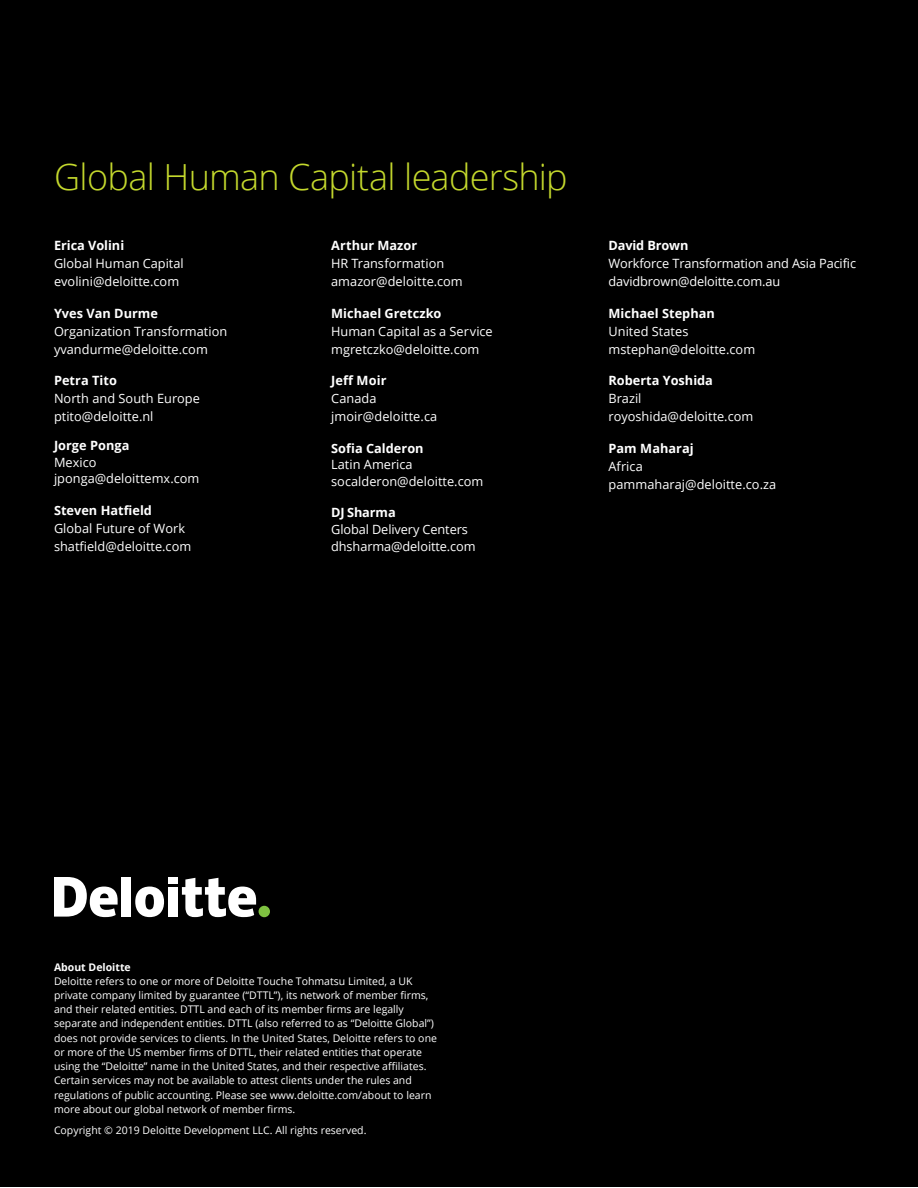
<style>
.page{position:relative;width:918px;height:1188px;background:#fff}
.page>*{position:absolute;margin:0;border:0;box-sizing:border-box;transform-origin:0 0}
.Story_heading_light{font:300 36px "Open Sans";letter-spacing:-.02em;color:#c4d82d}
.Body_copy__white_8_5{font:12.75px/18px "Open Sans";color:#fff}
.Footer_copy{font:10.5px/14.2px "Open Sans";color:#fff}
.s1{font-weight:700}
</style>
<div class="page">
<div style="left:1px;top:0;width:917px;height:1187px;background:#000"></div>
<div style="left:259px;top:906px;width:11px;height:11px;background:#7fc241;border-radius:50%"></div>
<div style="left:121px;top:877px;width:10px;height:40px;background:#fff"></div>
<svg style="left:135px;top:887px;width:29px;height:30px"></svg>
<div style="left:168px;top:887px;width:10px;height:30px;background:#fff"></div>
<div style="left:168px;top:877px;width:10px;height:6px;background:#fff"></div>
<svg style="left:182px;top:878px;width:74px;height:39px"></svg>
<svg style="left:54px;top:877px;width:64px;height:40px"></svg>
<p class="Story_heading_light" style="left:54px;top:152px;width:515px">Global Human Capital leadership</p>
<p class="Body_copy__white_8_5" style="left:54px;top:236px;width:131px"><span class="s1">Erica Volini<br></span>Global Human Capital evolini@deloitte.com</p>
<p class="Body_copy__white_8_5" style="left:54px;top:304px;width:175px"><span class="s1">Yves Van Durme<br></span>Organization Transformation yvandurme@deloitte.com</p>
<p class="Body_copy__white_8_5" style="left:54px;top:371px;width:147px"><span class="s1">Petra Tito<br></span>North and South Europe ptito@deloitte.nl</p>
<p class="Body_copy__white_8_5" style="left:54px;top:437px;width:147px;line-height:16.6px"><span class="s1">Jorge Ponga<br></span>Mexico jponga@deloittemx.com</p>
<p class="Body_copy__white_8_5" style="left:54px;top:501px;width:139px"><span class="s1">Steven Hatfield<br></span>Global Future of Work shatfield@deloitte.com</p>
<p class="Body_copy__white_8_5" style="left:331px;top:236px;width:133px"><span class="s1">Arthur Mazor<br></span>HR Transformation amazor@deloitte.com</p>
<p class="Body_copy__white_8_5" style="left:331px;top:304px;width:163px"><span class="s1">Michael Gretczko<br></span>Human Capital as a Service mgretczko@deloitte.com</p>
<p class="Body_copy__white_8_5" style="left:331px;top:371px;width:108px"><span class="s1">Jeff Moir<br></span>Canada jmoir@deloitte.ca</p>
<p class="Body_copy__white_8_5" style="left:331px;top:439px;width:154px;line-height:16.6px"><span class="s1">Sofia Calderon<br></span>Latin America socalderon@deloitte.com</p>
<p class="Body_copy__white_8_5" style="left:331px;top:504px;width:146px;line-height:16.6px"><span class="s1">DJ Sharma<br></span>Global Delivery Centers dhsharma@deloitte.com</p>
<p class="Body_copy__white_8_5" style="left:609px;top:236px;width:249px"><span class="s1">David Brown<br></span>Workforce Transformation and Asia Pacific davidbrown@deloitte.com.au</p>
<p class="Body_copy__white_8_5" style="left:609px;top:304px;width:148px"><span class="s1">Michael Stephan<br></span>United States mstephan@deloitte.com</p>
<p class="Body_copy__white_8_5" style="left:609px;top:371px;width:146px"><span class="s1">Roberta Yoshida<br></span>Brazil royoshida@deloitte.com</p>
<p class="Body_copy__white_8_5" style="left:609px;top:439px;width:169px"><span class="s1">Pam Maharaj<br></span>Africa pammaharaj@deloitte.co.za</p>
<p class="Footer_copy" style="left:54px;top:959px;width:385px"><span class="s1">About Deloitte<br></span>Deloitte refers to one or more of Deloitte Touche Tohmatsu Limited, a UK private company limited by guarantee (“DTTL”), its network of member firms, and their related entities. DTTL and each of its member firms are legally separate and independent entities. DTTL (also referred to as “Deloitte Global”) does not provide services to clients. In the United States, Deloitte refers to one or more of the US member firms of DTTL, their related entities that operate using the “Deloitte” name in the United States, and their respective affiliates.<br>Certain services may not be available to attest clients under the rules and regulations of public accounting. Please see www.deloitte.com/about to learn more about our global network of member firms.</p>
<p class="Footer_copy" style="left:54px;top:1123px;width:314px">Copyright © 2019 Deloitte Development LLC. All rights reserved.</p>
</div>
